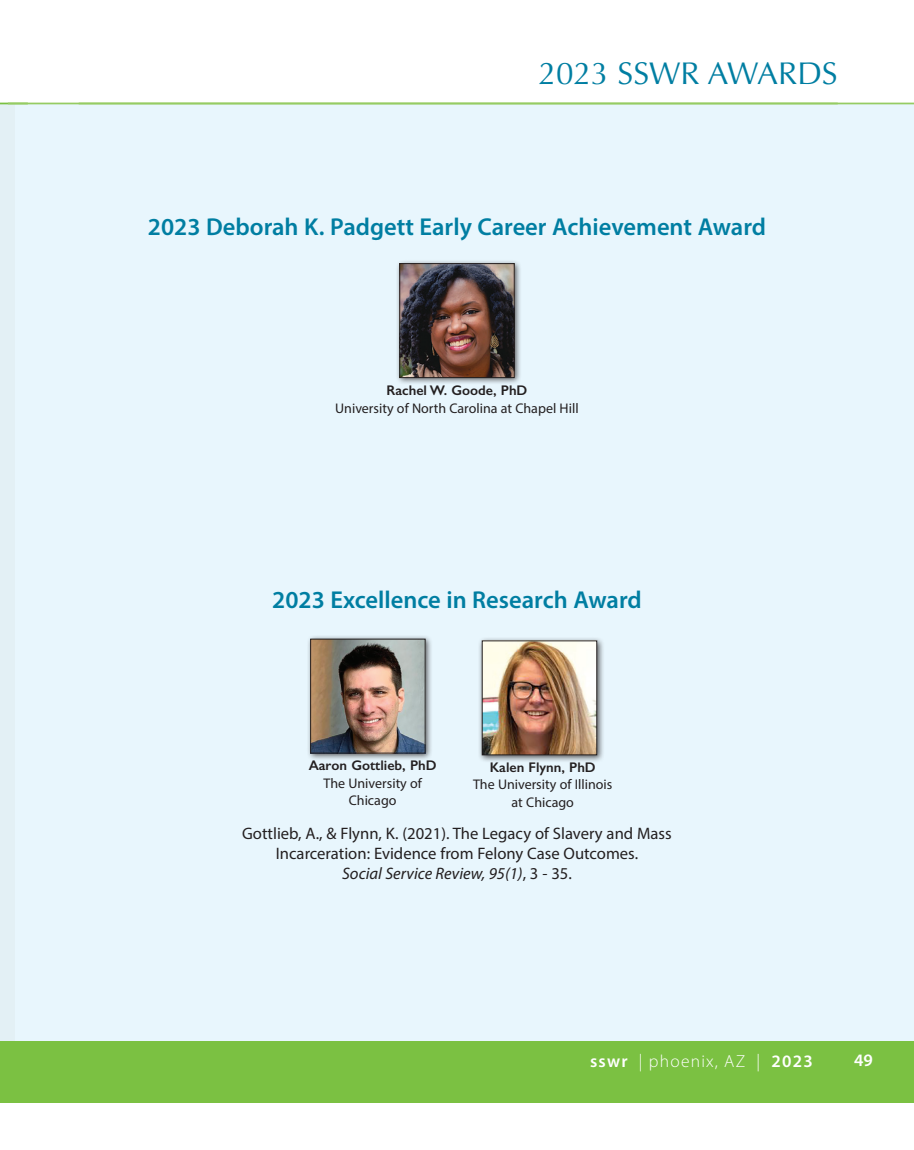
<style>
.page{position:relative;width:914px;height:1150px;background:#fff}
.page>*{position:absolute;margin:0;border:0;box-sizing:border-box;transform-origin:0 0}
.t1{font:31.5px "Optima";color:#007ea2}
.t2{font:600 24.5px "Myriad Pro";color:#007ea2}
.t3{font:300 17.5px "Myriad Pro";letter-spacing:.07em;color:#fff}
.t4{font:600 17.5px "Myriad Pro";color:#fff}
.t5{font:16.62px/19.9px "Myriad Pro";color:#231f20;text-align:center}
.t6{font:14px/17.3px "Myriad Pro";color:#231f20;text-align:center}
.t7{font:600 14px "Gill Sans";color:#231f20}
.s1{font-style:italic}
.s2{font-weight:600}
</style>
<div class="page">
<div style="left:0;top:103px;width:16px;height:938px;background:#e3f0f5"></div>
<div style="left:16px;top:103px;width:898px;height:938px;background:#e8f6fd"></div>
<div style="left:0;top:1041px;width:28px;height:61px;background:#7bc142"></div>
<div style="left:3px;top:1041px;width:911px;height:61px;background:#7bc142"></div>
<hr style="left:8px;top:103px;width:906px;height:1px;background:#96cc63">
<div style="left:395px;top:259px;width:127px;height:126px;background:#231f20;opacity:.75"></div>
<img style="left:401px;top:265px;width:111px;height:111px">
<div style="left:399px;top:263px;width:115px;height:115px;border:1px solid #231f20"></div>
<div style="left:306px;top:635px;width:127px;height:126px;background:#231f20;opacity:.75"></div>
<img style="left:312px;top:641px;width:111px;height:110px">
<div style="left:310px;top:639px;width:115px;height:114px;border:1px solid #231f20"></div>
<div style="left:478px;top:636px;width:126px;height:126px;background:#231f20;opacity:.75"></div>
<img style="left:484px;top:643px;width:111px;height:110px">
<div style="left:482px;top:641px;width:115px;height:114px;border:1px solid #231f20"></div>
<h1 class="t1" style="left:538px;top:55px;width:300px">2023 SSWR AWARDS</h1>
<h2 class="t2" style="left:148px;top:212px;width:619px">2023 Deborah K. Padgett Early Career Achievement Award</h2>
<p class="t7" style="left:386px;top:382px;width:142px">Rachel W. Goode, PhD</p>
<p class="t6" style="left:335px;top:399px;width:245px">University of North Carolina at Chapel Hill</p>
<h2 class="t2" style="left:272px;top:584px;width:371px">2023 Excellence in Research Award</h2>
<p class="t7" style="left:309px;top:756px;width:129px">Aaron Gottlieb, PhD</p>
<p class="t6" style="left:323px;top:774px;width:100px">The University of<br>Chicago</p>
<p class="t7" style="left:490px;top:759px;width:107px">Kalen Flynn, PhD</p>
<p class="t6" style="left:473px;top:776px;width:141px">The University of Illinois at Chicago</p>
<p class="t5" style="left:242px;top:823px;width:431px">Gottlieb, A., &amp; Flynn, K. (2021). The Legacy of Slavery and Mass<br>Incarceration: Evidence from Felony Case Outcomes.<br><span class="s1">Social Service Review, 95(1)</span>, 3 - 35.</p>
<p class="t3" style="left:590px;top:1050px;width:224px"><span class="s2">sswr</span> | phoenix, AZ | <span class="s2">2023</span></p>
<p class="t4" style="left:854px;top:1049px;width:20px">49</p>
</div>
